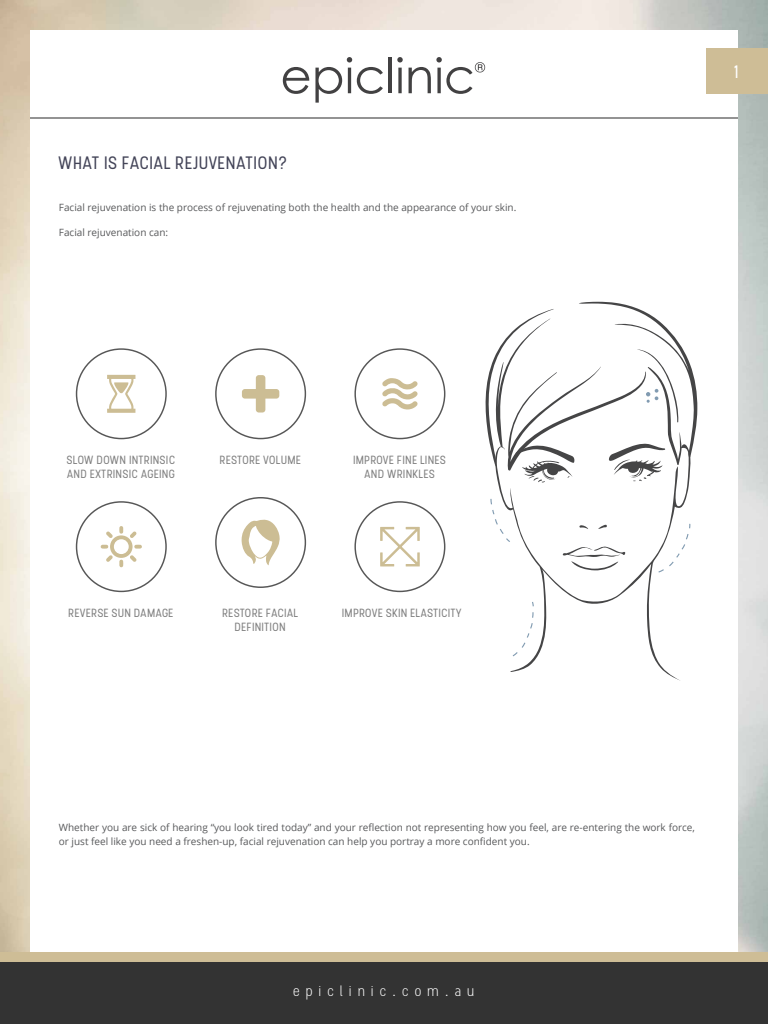
<style>
.page{position:relative;width:768px;height:1024px;background:#fff}
.page>*{position:absolute;margin:0;border:0;box-sizing:border-box;transform-origin:0 0}
.t1{font:18px "Stellar";color:#434458}
.t2{font:18px "Stellar";color:#fff}
.t3{font:300 14.1px "Stellar";letter-spacing:.39em;color:#fff}
.t4{font:11.9px/14.2px "Stellar";color:#808080;text-align:center}
.t5{font:10px/14px "Open Sans";color:#58595b}
</style>
<div class="page">
<svg style="left:283px;top:67px;width:26px;height:27px"></svg>
<svg style="left:315px;top:57px;width:68px;height:46px"></svg>
<hr style="left:389px;top:58px;width:3px;height:35px;background:#424142">
<svg style="left:397px;top:57px;width:6px;height:36px"></svg>
<svg style="left:409px;top:57px;width:76px;height:37px"></svg>
<hr style="left:30px;top:118px;width:708px;height:1px;background:#000">
<div style="left:0;top:955px;width:768px;height:69px;background:#333"></div>
<div style="left:0;top:952px;width:768px;height:10px;background:#cebd96"></div>
<div style="left:706px;top:48px;width:62px;height:45px;background:#cebd96"></div>
<svg style="left:498px;top:482px;width:193px;height:199px"></svg>
<svg style="left:563px;top:546px;width:64px;height:25px"></svg>
<svg style="left:579px;top:525px;width:9px;height:4px"></svg>
<svg style="left:598px;top:525px;width:9px;height:4px"></svg>
<svg style="left:658px;top:534px;width:31px;height:39px"></svg>
<svg style="left:513px;top:612px;width:21px;height:44px"></svg>
<svg style="left:492px;top:510px;width:18px;height:32px"></svg>
<svg style="left:485px;top:302px;width:212px;height:180px"></svg>
<svg style="left:107px;top:375px;width:28px;height:38px"></svg>
<div style="left:242px;top:389px;width:37px;height:10px;background:#ccbd94;border-radius:3px"></div>
<div style="left:256px;top:375px;width:9px;height:38px;background:#ccbd94;border-radius:3px"></div>
<svg style="left:382px;top:378px;width:36px;height:32px"></svg>
<svg style="left:101px;top:526px;width:41px;height:41px"></svg>
<svg style="left:242px;top:519px;width:38px;height:46px"></svg>
<svg style="left:380px;top:527px;width:40px;height:39px"></svg>
<h1 class="t1" style="left:59px;top:152px;width:231px">WHAT IS FACIAL REJUVENATION?</h1>
<p class="t5" style="left:59px;top:200px;width:459px">Facial rejuvenation is the process of rejuvenating both the health and the appearance of your skin.</p>
<p class="t5" style="left:59px;top:225px;width:111px">Facial rejuvenation can:</p>
<h1 class="t2" style="left:734px;top:61px;width:7px">1</h1>
<p class="t4" style="left:67px;top:453px;width:110px;text-align:left">SLOW DOWN INTRINSIC<br>AND EXTRINSIC AGEING</p>
<p class="t4" style="left:220px;top:453px;width:83px">RESTORE VOLUME</p>
<p class="t4" style="left:353px;top:453px;width:95px">IMPROVE FINE LINES<br>AND WRINKLES</p>
<p class="t4" style="left:69px;top:606px;width:107px">REVERSE SUN DAMAGE</p>
<p class="t4" style="left:222px;top:606px;width:78px">RESTORE FACIAL<br>DEFINITION</p>
<p class="t4" style="left:342px;top:606px;width:122px">IMPROVE SKIN ELASTICITY</p>
<p class="t5" style="left:59px;top:820px;width:638px">Whether you are sick of hearing “you look tired today” and your reflection not representing how you feel, are re-entering the work force, or just feel like you need a freshen-up, facial rejuvenation can help you portray a more confident you.</p>
<h2 class="t3" style="left:293px;top:983px;width:183px">epiclinic.com.au</h2>
</div>
